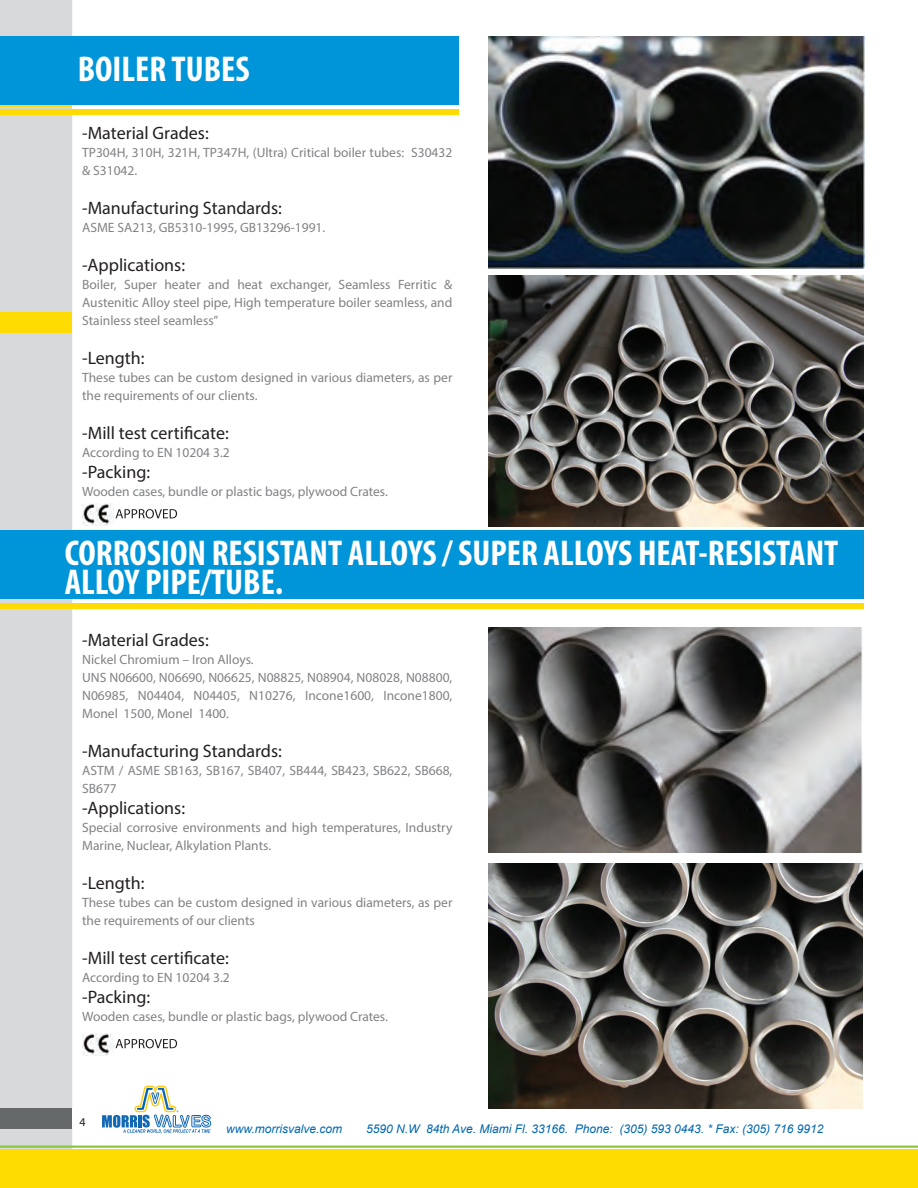
<style>
.page{position:relative;width:918px;height:1188px;background:#fff}
.page>*{position:absolute;margin:0;border:0;box-sizing:border-box;transform-origin:0 0}
.t1{font:700 condensed 36px/28.5px "Myriad Pro";color:#fff}
.t2{font:18px "Myriad Pro";color:#231f20}
.t3{font:13.5px/18px "Myriad Pro";color:#808285}
.t4{font:italic 12px "Arial";color:#0067af}
.t5{font:12px "Myriad Pro";color:#231f20}
</style>
<div class="page">
<div style="left:0;top:0;width:72px;height:1149px;background:#d8d9da"></div>
<div style="left:0;top:1109px;width:72px;height:20px;background:#666969"></div>
<div style="left:0;top:312px;width:72px;height:20px;background:#ffdc01"></div>
<div style="left:0;top:86px;width:72px;height:21px;background:#ffdc0b"></div>
<div style="left:0;top:1149px;width:918px;height:39px;background:#ffdc01"></div>
<svg style="left:102px;top:1086px;width:109px;height:47px"></svg>
<hr style="left:0;top:1146px;width:918px;height:2px;background:#8bc63e">
<div style="left:0;top:36px;width:459px;height:69px;background:#0095d9"></div>
<div style="left:0;top:530px;width:864px;height:69px;background:#0095d9"></div>
<div style="left:0;top:109px;width:459px;height:6px;background:#ffdc01"></div>
<div style="left:0;top:603px;width:864px;height:6px;background:#ffdc01"></div>
<img style="left:488px;top:36px;width:377px;height:233px">
<img style="left:488px;top:276px;width:376px;height:250px">
<img style="left:488px;top:628px;width:375px;height:224px">
<img style="left:488px;top:864px;width:375px;height:245px">
<img style="left:82px;top:503px;width:32px;height:23px">
<svg style="left:116px;top:509px;width:61px;height:9px"></svg>
<img style="left:82px;top:1033px;width:32px;height:22px">
<svg style="left:116px;top:1039px;width:61px;height:9px"></svg>
<h1 class="t1" style="left:78px;top:54px;width:173px">BOILER TUBES</h1>
<h2 class="t2" style="left:82px;top:122px;width:128px">-Material Grades:</h2>
<p class="t3" style="left:82px;top:143px;width:372px">TP304H, 310H, 321H, TP347H, (Ultra) Critical boiler tubes: S30432 &amp; S31042.</p>
<h2 class="t2" style="left:82px;top:197px;width:201px">-Manufacturing Standards:</h2>
<p class="t3" style="left:82px;top:218px;width:245px">ASME SA213, GB5310-1995, GB13296-1991.</p>
<h2 class="t2" style="left:82px;top:254px;width:104px">-Applications:</h2>
<p class="t3" style="left:82px;top:275px;width:372px;text-align:justify">Boiler, Super heater and heat exchanger, Seamless Ferritic &amp; Austenitic Alloy steel pipe, High temperature boiler seamless, and Stainless steel seamless”</p>
<h2 class="t2" style="left:82px;top:347px;width:64px">-Length:</h2>
<p class="t3" style="left:82px;top:368px;width:372px">These tubes can be custom designed in various diameters, as per the requirements of our clients.</p>
<h2 class="t2" style="left:82px;top:422px;width:148px">-Mill test certificate:</h2>
<p class="t3" style="left:82px;top:443px;width:149px">According to EN 10204 3.2</p>
<h2 class="t2" style="left:82px;top:461px;width:70px">-Packing:</h2>
<p class="t3" style="left:82px;top:482px;width:307px">Wooden cases, bundle or plastic bags, plywood Crates.</p>
<h1 class="t1" style="left:65px;top:538px;width:775px">CORROSION RESISTANT ALLOYS / SUPER ALLOYS HEAT-RESISTANT<br>ALLOY PIPE/TUBE.</h1>
<h2 class="t2" style="left:82px;top:629px;width:128px">-Material Grades:</h2>
<p class="t3" style="left:82px;top:650px;width:372px">Nickel Chromium – Iron Alloys.<br>UNS N06600, N06690, N06625, N08825, N08904, N08028, N08800, N06985, N04404, N04405, N10276, Incone1600, Incone1800, Monel 1500, Monel 1400.</p>
<h2 class="t2" style="left:82px;top:740px;width:201px">-Manufacturing Standards:</h2>
<p class="t3" style="left:82px;top:761px;width:372px">ASTM / ASME SB163, SB167, SB407, SB444, SB423, SB622, SB668,<br>SB677</p>
<h2 class="t2" style="left:82px;top:797px;width:104px">-Applications:</h2>
<p class="t3" style="left:82px;top:818px;width:372px">Special corrosive environments and high temperatures, Industry<br>Marine, Nuclear, Alkylation Plants.</p>
<h2 class="t2" style="left:82px;top:872px;width:64px">-Length:</h2>
<p class="t3" style="left:82px;top:893px;width:372px">These tubes can be custom designed in various diameters, as per the requirements of our clients</p>
<h2 class="t2" style="left:82px;top:947px;width:148px">-Mill test certificate:</h2>
<p class="t3" style="left:82px;top:968px;width:149px">According to EN 10204 3.2</p>
<h2 class="t2" style="left:82px;top:986px;width:70px">-Packing:</h2>
<p class="t3" style="left:82px;top:1007px;width:307px">Wooden cases, bundle or plastic bags, plywood Crates.</p>
<p class="t5" style="left:80px;top:1115px;width:8px">4</p>
<p class="t4" style="left:226px;top:1121px;width:118px">www.morrisvalve.com</p>
<p class="t4" style="left:366px;top:1121px;width:459px">5590 N.W 84th Ave. Miami Fl. 33166. Phone: (305) 593 0443. * Fax: (305) 716 9912</p>
</div>
